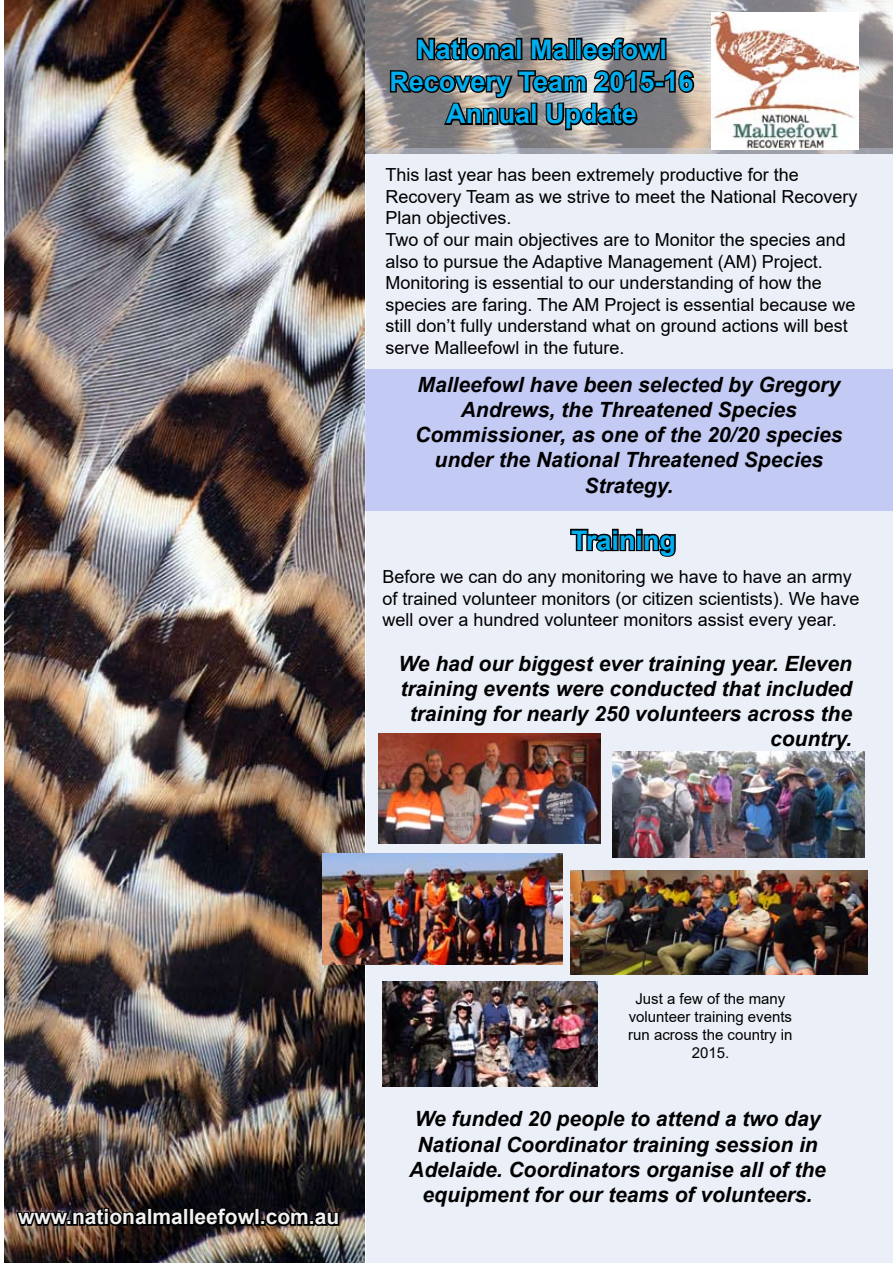
<style>
.page{position:relative;width:893px;height:1263px;background:#fff}
.page>*{position:absolute;margin:0;border:0;box-sizing:border-box;transform-origin:0 0}
.t1{font:700 27px/32.4px "Arial";color:#00aeef;text-align:center}
.t2{font:italic 700 21px/25.2px "Arial";color:#000;text-align:center}
.t3{font:700 21px "Arial";color:#f1f1f2}
.t4{font:18px/21.6px "Arial";color:#000}
.t5{font:15px/18px "Arial";color:#000;text-align:center}
</style>
<div class="page">
<img style="left:364px;top:0;width:529px;height:153px">
<img style="left:4px;top:0;width:360px;height:1263px">
<div style="left:367px;top:149px;width:526px;height:1114px;background:#ebeff8"></div>
<svg style="left:570px;top:528px;width:106px;height:29px"></svg>
<svg style="left:388px;top:19px;width:308px;height:113px;background:#706c6a"></svg>
<img style="left:322px;top:854px;width:240px;height:111px">
<img style="left:612px;top:752px;width:252px;height:106px">
<img style="left:378px;top:734px;width:223px;height:109px">
<img style="left:382px;top:981px;width:215px;height:105px">
<img style="left:570px;top:870px;width:297px;height:104px">
<img style="left:711px;top:12px;width:148px;height:138px">
<div style="left:365px;top:369px;width:528px;height:141px;background:#c3caf4"></div>
<img style="left:14px;top:1184px;width:327px;height:48px">
<h1 class="t1" style="left:389px;top:33px;width:306px">National Malleefowl<br>Recovery Team 2015-16<br>Annual Update</h1>
<p class="t4" style="left:386px;top:164px;width:473px">This last year has been extremely productive for the Recovery Team as we strive to meet the National Recovery Plan objectives.<br>Two of our main objectives are to Monitor the species and also to pursue the Adaptive Management (AM) Project.<br>Monitoring is essential to our understanding of how the species are faring. The AM Project is essential because we still don’t fully understand what on ground actions will best serve Malleefowl in the future.</p>
<p class="t2" style="left:415px;top:372px;width:429px">Malleefowl have been selected by Gregory Andrews, the Threatened Species Commissioner, as one of the 20/20 species under the National Threatened Species Strategy.</p>
<h1 class="t1" style="left:571px;top:524px;width:107px">Training</h1>
<p class="t4" style="left:382px;top:566px;width:478px">Before we can do any monitoring we have to have an army of trained volunteer monitors (or citizen scientists). We have well over a hundred volunteer monitors assist every year.</p>
<p class="t2" style="left:398px;top:651px;width:455px;text-align:right">We had our biggest ever training year. Eleven training events were conducted that included training for nearly 250 volunteers across the country.</p>
<p class="t3" style="left:18px;top:1202px;width:323px">www.nationalmalleefowl.com.au</p>
<p class="t5" style="left:628px;top:990px;width:166px">Just a few of the many volunteer training events run across the country in<br>2015.</p>
<p class="t2" style="left:409px;top:1107px;width:418px">We funded 20 people to attend a two day National Coordinator training session in Adelaide. Coordinators organise all of the equipment for our teams of volunteers.</p>
</div>
